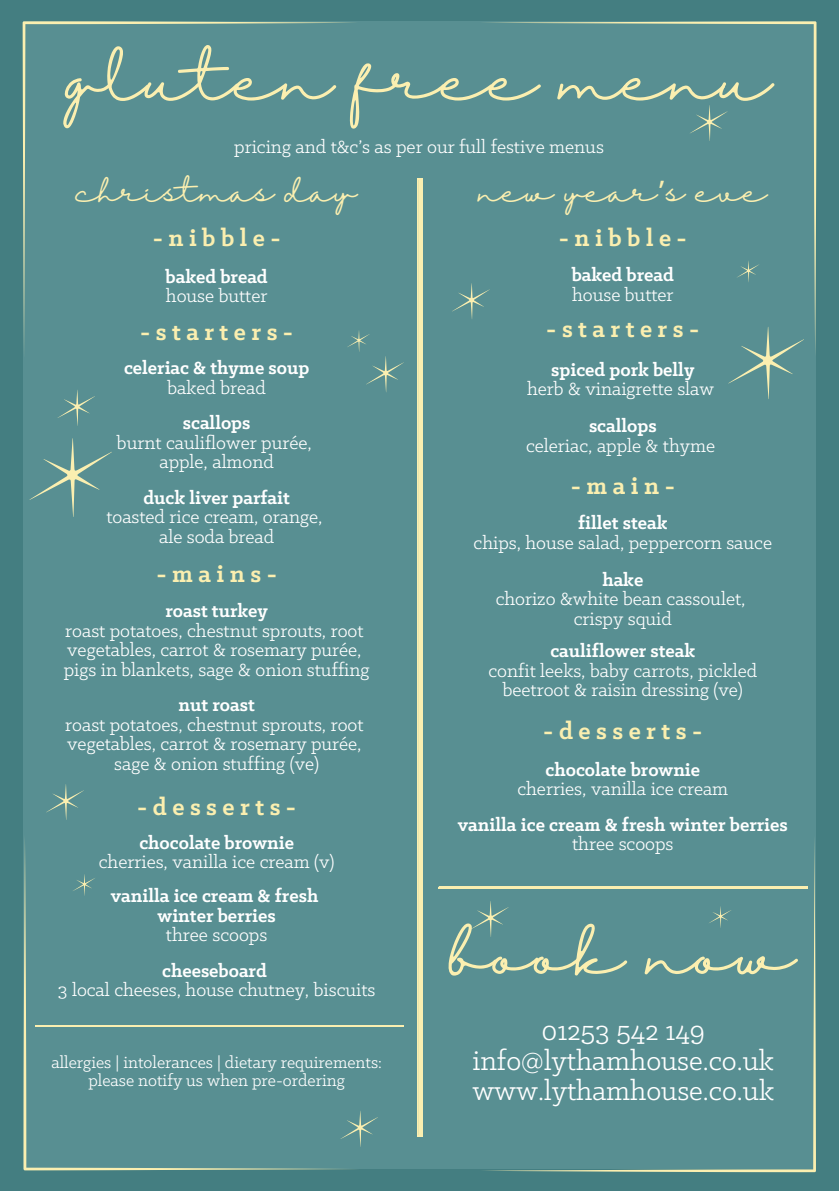
<style>
.page{position:relative;width:839px;height:1191px;background:#fff}
.page>*{position:absolute;margin:0;border:0;box-sizing:border-box;transform-origin:0 0}
.t1{font:60px "Halimun";color:#fbefb0}
.t2{font:30px/30px "Klinic Slab";color:#fff;text-align:center}
.t3{font:29.2px "Halimun";color:#fbefb0}
.t4{font:700 26px "Klinic Slab";letter-spacing:.21em;color:#fbefb0}
.t5{font:20px/19.6px "Klinic Slab";color:#fff;text-align:center}
.t6{font:700 20px/19.6px "Klinic Slab";color:#fff;text-align:center}
.t7{font:18px/18px "Klinic Slab";color:#fff;text-align:center}
.s1{font-weight:700}
.s2{font-weight:400}
.s3{font-family:"Noto Sans Gurmukhi"}
</style>
<div class="page">
<div style="left:0;top:0;width:838px;height:1191px;background:#447e81"></div>
<div style="left:24px;top:21px;width:792px;height:1148px;background:#588f92"></div>
<svg style="left:23px;top:21px;width:331px;height:336px"></svg>
<svg style="left:486px;top:21px;width:330px;height:331px"></svg>
<svg style="left:30px;top:438px;width:82px;height:79px"></svg>
<svg style="left:728px;top:327px;width:75px;height:72px"></svg>
<svg style="left:417px;top:178px;width:5px;height:959px;background:#f7edaf"></svg>
<svg style="left:46px;top:784px;width:38px;height:36px"></svg>
<svg style="left:57px;top:390px;width:38px;height:36px"></svg>
<svg style="left:347px;top:330px;width:56px;height:62px"></svg>
<svg style="left:736px;top:261px;width:23px;height:21px"></svg>
<svg style="left:452px;top:283px;width:37px;height:36px"></svg>
<svg style="left:471px;top:910px;width:9px;height:19px"></svg>
<svg style="left:24px;top:840px;width:331px;height:330px"></svg>
<svg style="left:480px;top:841px;width:335px;height:331px"></svg>
<svg style="left:689px;top:105px;width:38px;height:36px"></svg>
<svg style="left:340px;top:1111px;width:38px;height:36px"></svg>
<svg style="left:439px;top:887px;width:368px;height:1px"></svg>
<svg style="left:708px;top:906px;width:23px;height:22px"></svg>
<svg style="left:35px;top:1025px;width:369px;height:2px"></svg>
<h1 class="t1" style="left:68px;top:45px;width:705px">gluten free menu</h1>
<p class="t5" style="left:234px;top:139px;width:371px">pricing and t&amp;c’s as per our full festive menus</p>
<p class="t3" style="left:76px;top:174px;width:282px">christmas day</p>
<h4 class="t4" style="left:153px;top:227px;width:129px">-nibble-</h4>
<h3 class="t5" style="left:165px;top:268px;width:104px;text-align:left"><span class="s1">baked bread </span>house butter</h3>
<h4 class="t4" style="left:140px;top:321px;width:155px">-starters-</h4>
<h2 class="t6" style="left:124px;top:359px;width:187px">celeriac &amp; thyme soup <span class="s2">baked bread</span></h2>
<h4 class="t5" style="left:117px;top:414px;width:196px"><span class="s1">scallops<br></span>burnt cauliflower purée, apple, almond</h4>
<h4 class="t5" style="left:106px;top:489px;width:217px"><span class="s1">duck liver parfait<br></span>toasted rice cream, orange, ale soda bread</h4>
<h3 class="t4" style="left:156px;top:563px;width:122px">-mains-</h3>
<p class="t5" style="left:65px;top:602px;width:300px"><span class="s1">roast turkey<br></span>roast potatoes, chestnut sprouts, root vegetables, carrot &amp; rosemary purée,</p>
<p class="t5" style="left:64px;top:661px;width:307px">pigs in blankets, sage &amp; onion stuffing</p>
<p class="t5" style="left:65px;top:696px;width:300px"><span class="s1">nut roast<br></span>roast potatoes, chestnut sprouts, root vegetables, carrot &amp; rosemary purée,</p>
<p class="t5" style="left:114px;top:755px;width:206px">sage &amp; onion stuffing (ve)</p>
<p class="t4" style="left:137px;top:796px;width:160px">-desserts-</p>
<h2 class="t5" style="left:99px;top:834px;width:237px"><span class="s1">chocolate brownie<br></span>cherries, vanilla ice cream (v)</h2>
<p class="t6" style="left:111px;top:888px;width:209px">vanilla ice cream &amp; fresh winter berries<br><span class="s2">three scoops</span></p>
<h3 class="t5" style="left:58px;top:962px;width:319px"><span class="s1">cheeseboard<br></span>3 local cheeses, house chutney, biscuits</h3>
<h4 class="t7" style="left:51px;top:1055px;width:332px">allergies | intolerances | dietary requirements: please notify us when pre-ordering</h4>
<h3 class="t3" style="left:478px;top:174px;width:290px">new year<span class="s3">’</span>s eve</h3>
<p class="t4" style="left:559px;top:227px;width:129px">-nibble-</p>
<h4 class="t5" style="left:571px;top:266px;width:104px;text-align:left"><span class="s1">baked bread </span>house butter</h4>
<p class="t4" style="left:546px;top:318px;width:155px">-starters-</p>
<h4 class="t5" style="left:527px;top:361px;width:188px"><span class="s1">spiced pork belly<br></span>herb &amp; vinaigrette slaw</h4>
<h4 class="t5" style="left:526px;top:417px;width:190px"><span class="s1">scallops<br></span>celeriac, apple &amp; thyme</h4>
<h4 class="t4" style="left:570px;top:475px;width:106px">-main-</h4>
<p class="t5" style="left:473px;top:515px;width:300px"><span class="s1">fillet steak<br></span>chips, house salad, peppercorn sauce</p>
<p class="t5" style="left:495px;top:571px;width:251px"><span class="s1">hake<br></span>chorizo &amp;white bean cassoulet, crispy squid</p>
<h3 class="t5" style="left:488px;top:643px;width:270px"><span class="s1">cauliflower steak<br></span>confit leeks, baby carrots, pickled beetroot &amp; raisin dressing (ve)</h3>
<h4 class="t4" style="left:543px;top:719px;width:160px">-desserts-</h4>
<h3 class="t5" style="left:517px;top:761px;width:212px"><span class="s1">chocolate brownie </span>cherries, vanilla ice cream</h3>
<h4 class="t6" style="left:458px;top:816px;width:331px">vanilla ice cream &amp; fresh winter berries <span class="s2">three scoops</span></h4>
<h4 class="t1" style="left:451px;top:919px;width:346px">book now</h4>
<p class="t2" style="left:472px;top:1018px;width:303px">01253 542 149 info@lythamhouse.co.uk www.lythamhouse.co.uk</p>
</div>
